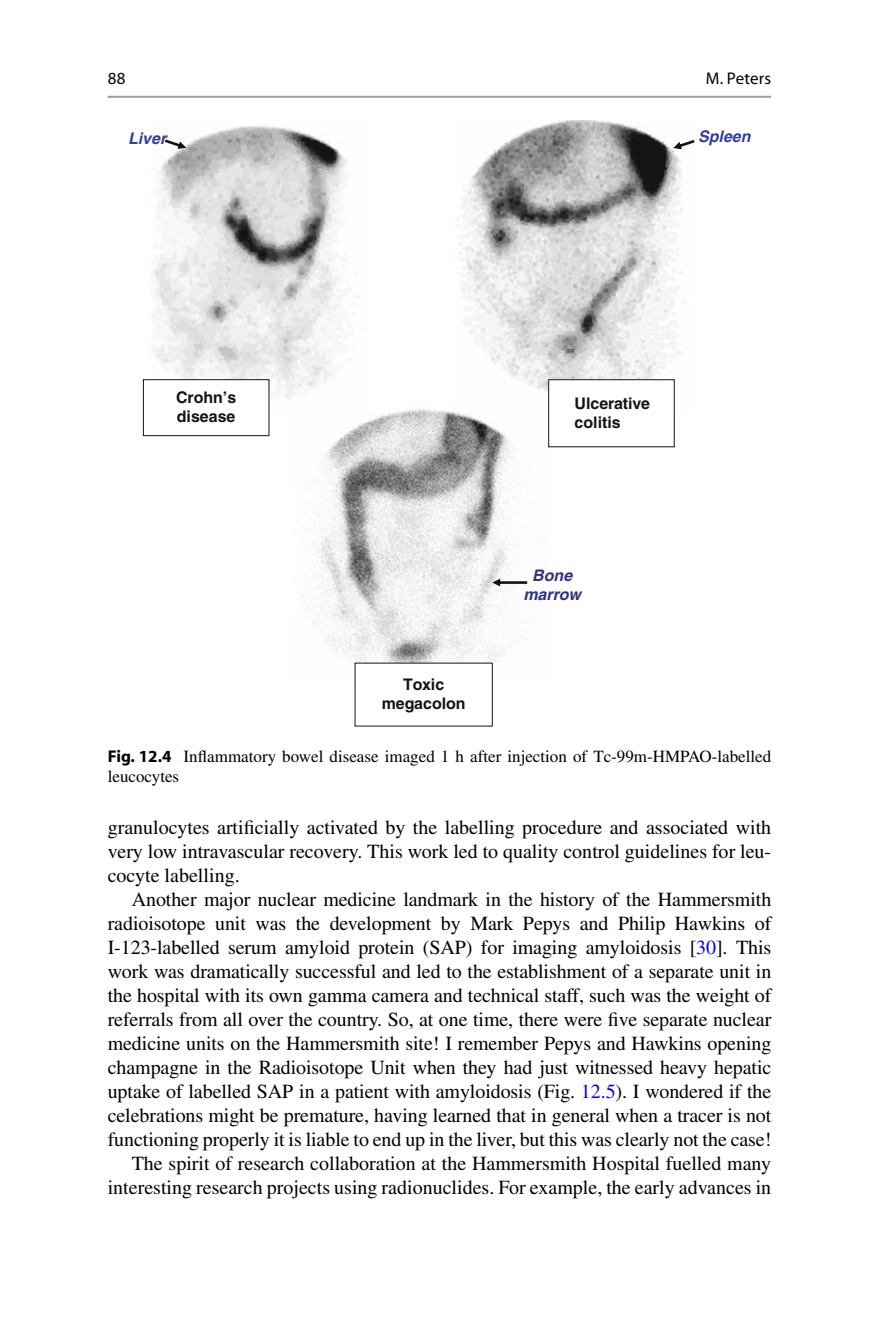
<style>
.page{position:relative;width:879px;height:1333px;background:#fff}
.page>*{position:absolute;margin:0;border:0;box-sizing:border-box;transform-origin:0 0}
.t1{font:20px/24px "Fgyqwh Rnwsgt Times";letter-spacing:-.005em;color:#000;text-align:justify}
.t2{font:17px/20px "Fgyqwh Rnwsgt Times";color:#000}
.t3{font:17px "Wyvjnm Chbctx Myriad";letter-spacing:.01em;color:#000}
.t4{font:700 16px/19.2px "Kggxfc Dsbtjp Helvetica";color:#131413}
.t5{font:italic 700 16px "Hbdjdf Grxrgt Helvetica";color:#323e9e}
.t6{font:italic 700 16px/19.2px "Hbdjdf Grxrgt Helvetica";color:#303087;text-align:center}
.s1{font-family:"Bryhgx Lfvvsg Myriad";font-weight:700}
.s2{color:#0000fa}
</style>
<div class="page">
<img style="left:149px;top:121px;width:533px;height:541px">
<div style="left:143px;top:380px;width:126px;height:55px;background:#fff"></div>
<div style="left:143px;top:379px;width:126px;height:57px;border:1px solid #131413"></div>
<div style="left:549px;top:380px;width:125px;height:67px;background:#fff"></div>
<div style="left:548px;top:379px;width:127px;height:68px;border:1px solid #131413"></div>
<svg style="left:165px;top:139px;width:21px;height:10px"></svg>
<svg style="left:673px;top:140px;width:21px;height:9px"></svg>
<svg style="left:492px;top:578px;width:35px;height:8px"></svg>
<hr style="left:108px;top:96px;width:663px;height:2px;background:#9c9c9c">
<p class="t3" style="left:108px;top:72px;width:19px">88</p>
<p class="t3" style="left:706px;top:72px;width:67px">M. Peters</p>
<p class="t5" style="left:128px;top:129px;width:40px">Liver</p>
<p class="t5" style="left:698px;top:126px;width:54px">Spleen</p>
<p class="t4" style="left:176px;top:389px;width:62px">Crohn’s disease</p>
<p class="t4" style="left:382px;top:676px;width:85px;text-align:center">Toxic megacolon</p>
<p class="t4" style="left:574px;top:395px;width:77px">Ulcerative colitis</p>
<p class="t6" style="left:523px;top:565px;width:59px">Bone marrow</p>
<p class="t2" style="left:108px;top:748px;width:665px"><span class="s1">Fig. 12.4</span> Inflammatory bowel disease imaged 1 h after injection of Tc-99m-HMPAO-labelled leucocytes</p>
<p class="t1" style="left:108px;top:816px;width:665px">granulocytes artificially activated by the labelling procedure and associated with very low intravascular recovery. This work led to quality control guidelines for leu&shy;cocyte labelling.</p>
<p class="t1" style="left:108px;top:888px;width:665px;text-align:right">Another major nuclear medicine landmark in the history of the Hammersmith radioisotope unit was the development by Mark Pepys and Philip Hawkins of I-123- labelled serum amyloid protein (SAP) for imaging amyloidosis [ <span class="s2">30</span> ]. This work was dramatically successful and led to the establishment of a separate unit in the hospital with its own gamma camera and technical staff, such was the weight of referrals from all over the country. So, at one time, there were five separate nuclear medicine units on the Hammersmith site! I remember Pepys and Hawkins opening champagne in the Radioisotope Unit when they had just witnessed heavy hepatic uptake of labelled SAP in a patient with amyloidosis (Fig. <span class="s2">12.5</span> ). I wondered if the celebrations might be premature, having learned that in general when a tracer is not functioning properly it is liable to end up in the liver, but this was clearly not the case!<br>The spirit of research collaboration at the Hammersmith Hospital fuelled many interesting research projects using radionuclides. For example, the early advances in</p>
</div>
